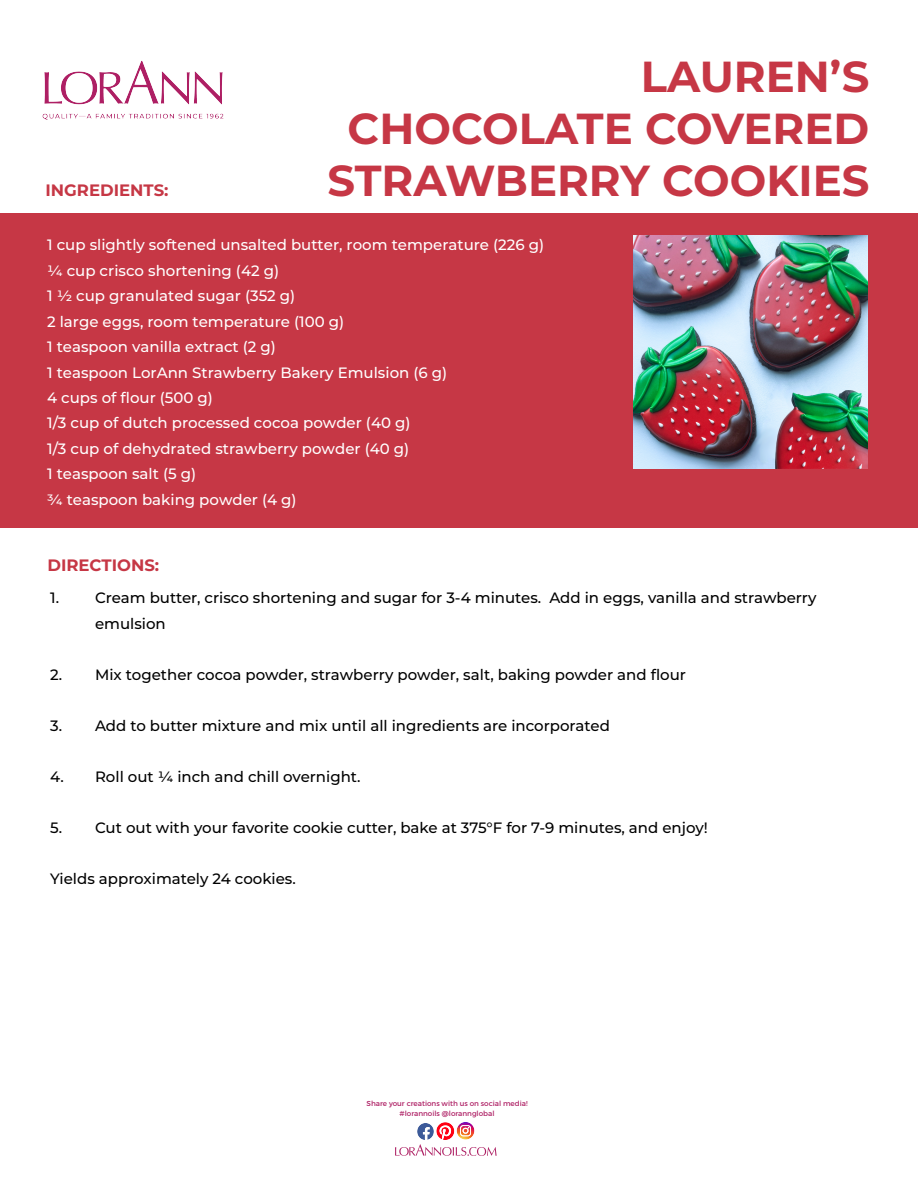
<style>
.page{position:relative;width:918px;height:1188px;background:#fff}
.page>*{position:absolute;margin:0;border:0;box-sizing:border-box;transform-origin:0 0}
.t1{font:700 43.35px/52.1px "Montserrat";color:#c63745;text-align:right}
.t2{font:700 16.5px "Montserrat";color:#c63745}
.t3{font:500 15px/25.5px "Montserrat";color:#000}
.t4{font:500 15px/25.5px "Montserrat";color:#fff}
.t5{font:7.2px/10.1px "Montserrat";color:#ae1f64;text-align:center}
</style>
<div class="page">
<div style="left:0;top:213px;width:918px;height:314px;background:#c63745"></div>
<img style="left:395px;top:1144px;width:102px;height:12px">
<img style="left:417px;top:1122px;width:36px;height:18px">
<img style="left:453px;top:1122px;width:22px;height:18px">
<img style="left:42px;top:60px;width:182px;height:60px">
<img style="left:634px;top:235px;width:233px;height:234px">
<p class="t2" style="left:46px;top:178px;width:124px">INGREDIENTS:</p>
<h1 class="t1" style="left:328px;top:48px;width:543px">LAUREN’S<br>CHOCOLATE COVERED<br>STRAWBERRY COOKIES</h1>
<p class="t4" style="left:47px;top:231px;width:499px">1 cup slightly softened unsalted butter, room temperature (226 g) ¼ cup crisco shortening (42 g)<br>1 ½ cup granulated sugar (352 g)<br>2 large eggs, room temperature (100 g)<br>1 teaspoon vanilla extract (2 g)<br>1 teaspoon LorAnn Strawberry Bakery Emulsion (6 g)<br>4 cups of flour (500 g)<br>1/3 cup of dutch processed cocoa powder (40 g)<br>1/3 cup of dehydrated strawberry powder (40 g)<br>1 teaspoon salt (5 g)<br>¾ teaspoon baking powder (4 g)</p>
<p class="t2" style="left:47px;top:553px;width:113px">DIRECTIONS:</p>
<p class="t3" style="left:95px;top:585px;width:723px;text-indent:-45px">1. Cream butter, crisco shortening and sugar for 3-4 minutes. Add in eggs, vanilla and strawberry emulsion</p>
<p class="t3" style="left:50px;top:661px;width:637px">2. Mix together cocoa powder, strawberry powder, salt, baking powder and flour</p>
<p class="t3" style="left:50px;top:712px;width:561px">3. Add to butter mixture and mix until all ingredients are incorporated</p>
<p class="t3" style="left:50px;top:763px;width:312px">4. Roll out ¼ inch and chill overnight.</p>
<p class="t3" style="left:50px;top:814px;width:659px">5. Cut out with your favorite cookie cutter, bake at 375°F for 7-9 minutes, and enjoy!</p>
<p class="t3" style="left:50px;top:865px;width:247px">Yields approximately 24 cookies.</p>
<p class="t5" style="left:367px;top:1098px;width:162px">Share your creations with us on social media! #lorannoils @lorannglobal</p>
</div>
